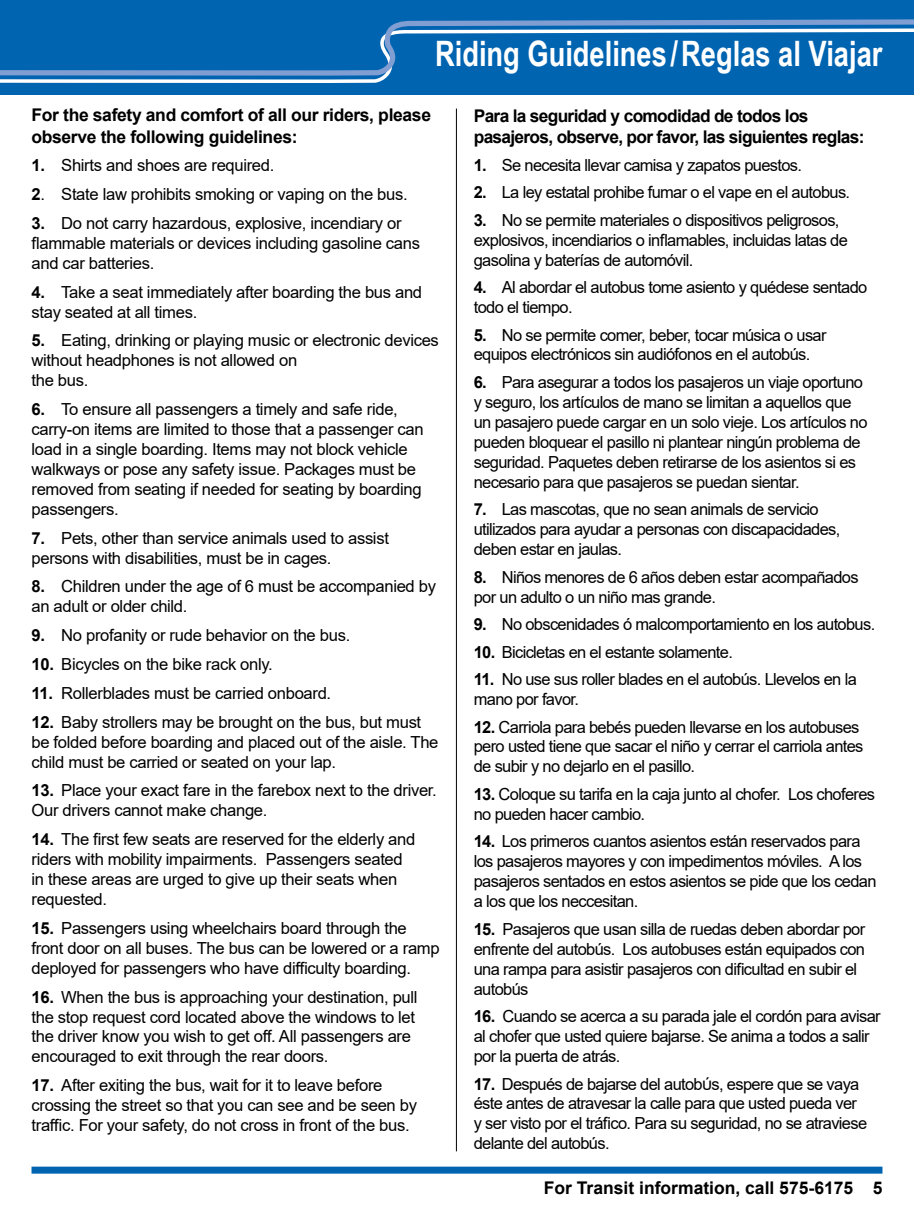
<style>
.page{position:relative;width:914px;height:1229px;background:#fff}
.page>*{position:absolute;margin:0;border:0;box-sizing:border-box;transform-origin:0 0}
.t1{font:700 35px "Arial Narrow";color:#fff;scale:.95 1}
.t2{font:700 17.5px/21px "Arial";letter-spacing:-.04em;color:#000}
.t3{font:700 17.5px/21.2px "Arial";letter-spacing:-.02em;color:#000}
.t4{font:700 17.5px "Arial";color:#000}
.t5{font:16.62px/19.9px "Arial";letter-spacing:-.04em;color:#000}
.t6{font:16.62px/19.9px "Arial";letter-spacing:-.02em;color:#000}
.s1{font-weight:700}
</style>
<div class="page">
<div style="left:0;top:0;width:914px;height:94px;background:#0064b1"></div>
<svg style="left:0;top:79px;width:384px;height:4px"></svg>
<svg style="left:0;top:19px;width:914px;height:60px"></svg>
<div style="left:32px;top:1166px;width:850px;height:7px;background:#0064b1"></div>
<hr style="left:456px;top:109px;width:1px;height:1042px;background:#000">
<h1 class="t1" style="left:435px;top:28px;width:472px">Riding Guidelines/Reglas al Viajar</h1>
<p class="t3" style="left:32px;top:105px;width:401px">For the safety and comfort of all our riders, please observe the following guidelines:</p>
<p class="t6" style="left:32px;top:155px;width:244px"><span class="s1">1.</span> Shirts and shoes are required.</p>
<p class="t6" style="left:32px;top:184px;width:378px"><span class="s1">2</span>. State law prohibits smoking or vaping on the bus.</p>
<p class="t6" style="left:32px;top:213px;width:390px"><span class="s1">3.</span> Do not carry hazardous, explosive, incendiary or flammable materials or devices including gasoline cans and car batteries.</p>
<p class="t6" style="left:32px;top:282px;width:392px"><span class="s1">4.</span> Take a seat immediately after boarding the bus and stay seated at all times.</p>
<p class="t6" style="left:32px;top:330px;width:409px"><span class="s1">5.</span> Eating, drinking or playing music or electronic devices without headphones is not allowed on<br>the bus.</p>
<p class="t6" style="left:32px;top:399px;width:393px"><span class="s1">6.</span> To ensure all passengers a timely and safe ride, carry-on items are limited to those that a passenger can load in a single boarding. Items may not block vehicle walkways or pose any safety issue. Packages must be removed from seating if needed for seating by boarding passengers.</p>
<p class="t6" style="left:32px;top:528px;width:359px"><span class="s1">7.</span> Pets, other than service animals used to assist persons with disabilities, must be in cages.</p>
<p class="t6" style="left:32px;top:576px;width:406px"><span class="s1">8.</span> Children under the age of 6 must be accompanied by an adult or older child.</p>
<p class="t6" style="left:32px;top:625px;width:320px"><span class="s1">9.</span> No profanity or rude behavior on the bus.</p>
<p class="t6" style="left:32px;top:654px;width:243px"><span class="s1">10.</span> Bicycles on the bike rack only.</p>
<p class="t6" style="left:32px;top:683px;width:301px"><span class="s1">11.</span> Rollerblades must be carried onboard.</p>
<p class="t6" style="left:32px;top:711px;width:408px"><span class="s1">12.</span> Baby strollers may be brought on the bus, but must be folded before boarding and placed out of the aisle. The child must be carried or seated on your lap.</p>
<p class="t6" style="left:32px;top:780px;width:407px"><span class="s1">13.</span> Place your exact fare in the farebox next to the driver.<br>Our drivers cannot make change.</p>
<p class="t6" style="left:32px;top:829px;width:385px"><span class="s1">14.</span> The first few seats are reserved for the elderly and riders with mobility impairments. Passengers seated in these areas are urged to give up their seats when requested.</p>
<p class="t6" style="left:32px;top:918px;width:409px"><span class="s1">15.</span> Passengers using wheelchairs board through the front door on all buses. The bus can be lowered or a ramp deployed for passengers who have difficulty boarding.</p>
<p class="t6" style="left:32px;top:986px;width:387px"><span class="s1">16.</span> When the bus is approaching your destination, pull the stop request cord located above the windows to let the driver know you wish to get off. All passengers are encouraged to exit through the rear doors.</p>
<p class="t6" style="left:32px;top:1075px;width:387px"><span class="s1">17.</span> After exiting the bus, wait for it to leave before crossing the street so that you can see and be seen by traffic. For your safety, do not cross in front of the bus.</p>
<p class="t2" style="left:474px;top:106px;width:392px">Para la seguridad y comodidad de todos los pasajeros, observe, por favor, las siguientes reglas:</p>
<p class="t5" style="left:474px;top:155px;width:330px"><span class="s1">1.</span> Se necesita llevar camisa y zapatos puestos.</p>
<p class="t5" style="left:474px;top:182px;width:378px"><span class="s1">2.</span> La ley estatal prohibe fumar o el vape en el autobus.</p>
<p class="t5" style="left:474px;top:210px;width:375px"><span class="s1">3.</span> No se permite materiales o dispositivos peligrosos, explosivos, incendiarios o inflamables, incluidas latas de gasolina y baterías de automóvil.</p>
<p class="t5" style="left:474px;top:277px;width:395px"><span class="s1">4.</span> Al abordar el autobus tome asiento y quédese sentado todo el tiempo.</p>
<p class="t5" style="left:474px;top:324px;width:354px"><span class="s1">5.</span> No se permite comer, beber, tocar música o usar equipos electrónicos sin audiófonos en el autobús.</p>
<p class="t5" style="left:474px;top:372px;width:395px"><span class="s1">6.</span> Para asegurar a todos los pasajeros un viaje oportuno y seguro, los artículos de mano se limitan a aquellos que un pasajero puede cargar en un solo vieje. Los artículos no pueden bloquear el pasillo ni plantear ningún problema de seguridad. Paquetes deben retirarse de los asientos si es necesario para que pasajeros se puedan sientar.</p>
<p class="t5" style="left:474px;top:499px;width:368px"><span class="s1">7.</span> Las mascotas, que no sean animals de servicio utilizados para ayudar a personas con discapacidades, deben estar en jaulas.</p>
<p class="t5" style="left:474px;top:566px;width:386px"><span class="s1">8.</span> Niños menores de 6 años deben estar acompañados por un adulto o un niño mas grande.</p>
<p class="t5" style="left:474px;top:614px;width:403px"><span class="s1">9.</span> No obscenidades ó malcomportamiento en los autobus.</p>
<p class="t5" style="left:474px;top:641px;width:261px"><span class="s1">10.</span> Bicicletas en el estante solamente.</p>
<p class="t5" style="left:474px;top:669px;width:384px"><span class="s1">11.</span> No use sus roller blades en el autobús. Llevelos en la mano por favor.</p>
<p class="t5" style="left:474px;top:716px;width:391px"><span class="s1">12.</span> Carriola para bebés pueden llevarse en los autobuses pero usted tiene que sacar el niño y cerrar el carriola antes de subir y no dejarlo en el pasillo.</p>
<p class="t5" style="left:474px;top:784px;width:403px"><span class="s1">13.</span> Coloque su tarifa en la caja junto al chofer. Los choferes no pueden hacer cambio.</p>
<p class="t5" style="left:474px;top:831px;width:404px"><span class="s1">14.</span> Los primeros cuantos asientos están reservados para los pasajeros mayores y con impedimentos móviles. A los pasajeros sentados en estos asientos se pide que los cedan a los que los neccesitan.</p>
<p class="t5" style="left:474px;top:918px;width:393px"><span class="s1">15.</span> Pasajeros que usan silla de ruedas deben abordar por enfrente del autobús. Los autobuses están equipados con una rampa para asistir pasajeros con dificultad en subir el autobús</p>
<p class="t5" style="left:474px;top:1006px;width:408px"><span class="s1">16.</span> Cuando se acerca a su parada jale el cordón para avisar al chofer que usted quiere bajarse. Se anima a todos a salir por la puerta de atrás.</p>
<p class="t5" style="left:474px;top:1073px;width:395px"><span class="s1">17.</span> Después de bajarse del autobÚs, espere que se vaya éste antes de atravesar la calle para que usted pueda ver y ser visto por el tráfico. Para su seguridad, no se atraviese delante del autobús.</p>
<p class="t4" style="left:544px;top:1176px;width:340px">For Transit information, call 575-6175 5</p>
</div>
